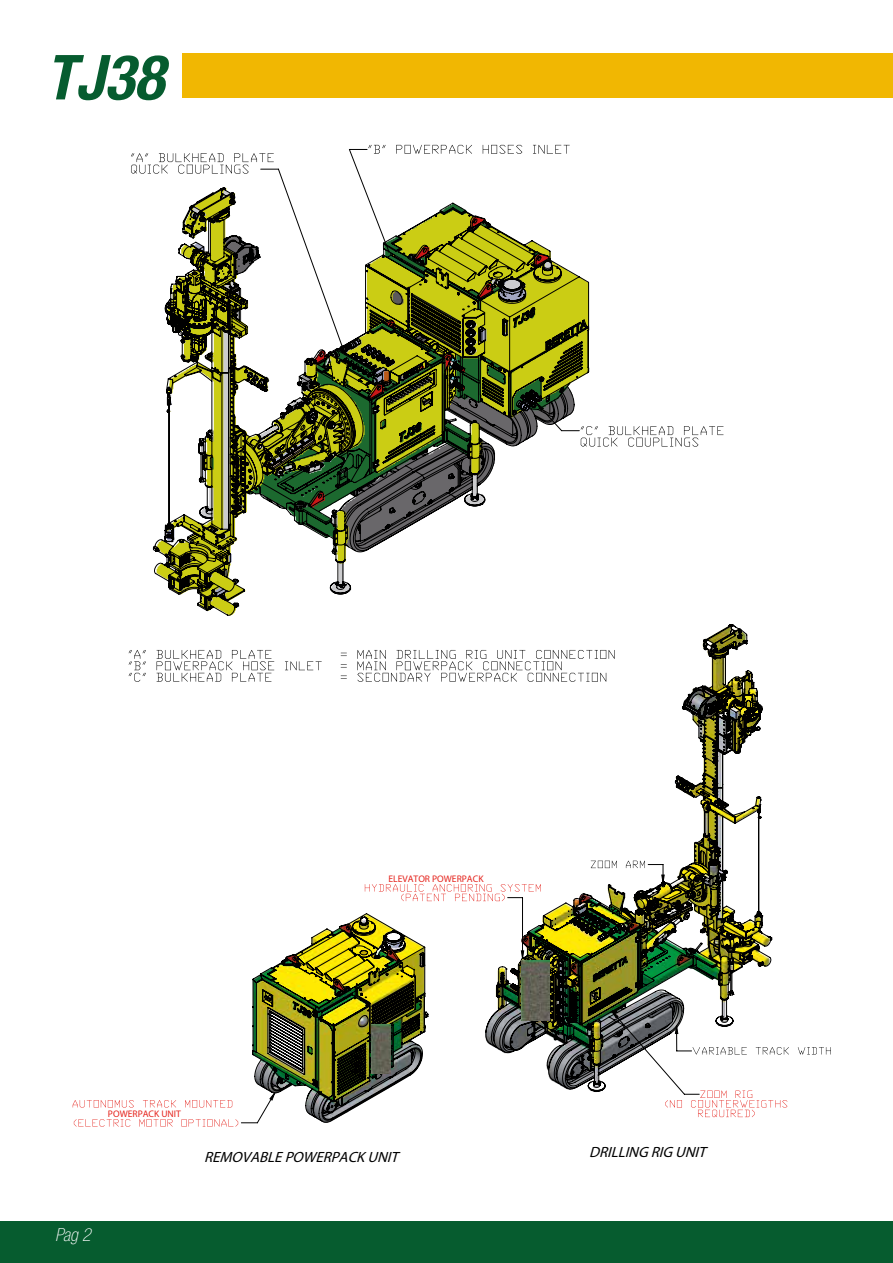
<style>
.page{position:relative;width:893px;height:1263px;background:#fff}
.page>*{position:absolute;margin:0;border:0;box-sizing:border-box;transform-origin:0 0}
.t1{font:italic 700 condensed 62.1px "Helvetica Neue LT Std";color:#065c2f}
.t2{font:italic 100 condensed 18px "Helvetica Neue LT Std";color:#fff}
.t3{font:italic 14.85px "SW Txt";color:#000}
.t4{font:9.6px "SW Txt";color:#e5241d}
</style>
<div class="page">
<div style="left:0;top:1221px;width:893px;height:42px;background:#065c2f"></div>
<div style="left:183px;top:54px;width:710px;height:44px;background:#f1b702"></div>
<svg style="left:131px;top:153px;width:129px;height:21px"></svg>
<svg style="left:590px;top:426px;width:133px;height:20px"></svg>
<svg style="left:368px;top:145px;width:202px;height:4px"></svg>
<svg style="left:260px;top:149px;width:307px;height:38px"></svg>
<svg style="left:152px;top:187px;width:438px;height:429px"></svg>
<div style="left:549px;top:560px;width:219px;height:126px;background:#fff"></div>
<svg style="left:129px;top:650px;width:321px;height:32px"></svg>
<img style="left:450px;top:569px;width:376px;height:549px">
<svg style="left:699px;top:1090px;width:88px;height:27px"></svg>
<svg style="left:365px;top:884px;width:120px;height:13px"></svg>
<svg style="left:73px;top:1100px;width:159px;height:7px"></svg>
<svg style="left:74px;top:1119px;width:164px;height:8px"></svg>
<svg style="left:241px;top:897px;width:458px;height:226px"></svg>
<svg style="left:773px;top:861px;width:58px;height:193px"></svg>
<svg style="left:429px;top:951px;width:189px;height:149px"></svg>
<svg style="left:485px;top:624px;width:288px;height:468px"></svg>
<img style="left:252px;top:913px;width:177px;height:210px">
<img style="left:522px;top:960px;width:28px;height:61px">
<img style="left:372px;top:1024px;width:18px;height:49px">
<h1 class="t1" style="left:45px;top:40px;width:120px">TJ38</h1>
<p class="t4" style="left:388px;top:873px;width:97px">ELEVATOR POWERPACK</p>
<p class="t4" style="left:108px;top:1108px;width:74px">POWERPACK UNIT</p>
<p class="t3" style="left:204px;top:1148px;width:200px">REMOVABLEPOWERPACKUNIT</p>
<p class="t2" style="left:55px;top:1225px;width:37px">Pag 2</p>
<p class="t3" style="left:589px;top:1143px;width:122px">DRILLING RIG UNIT</p>
</div>
